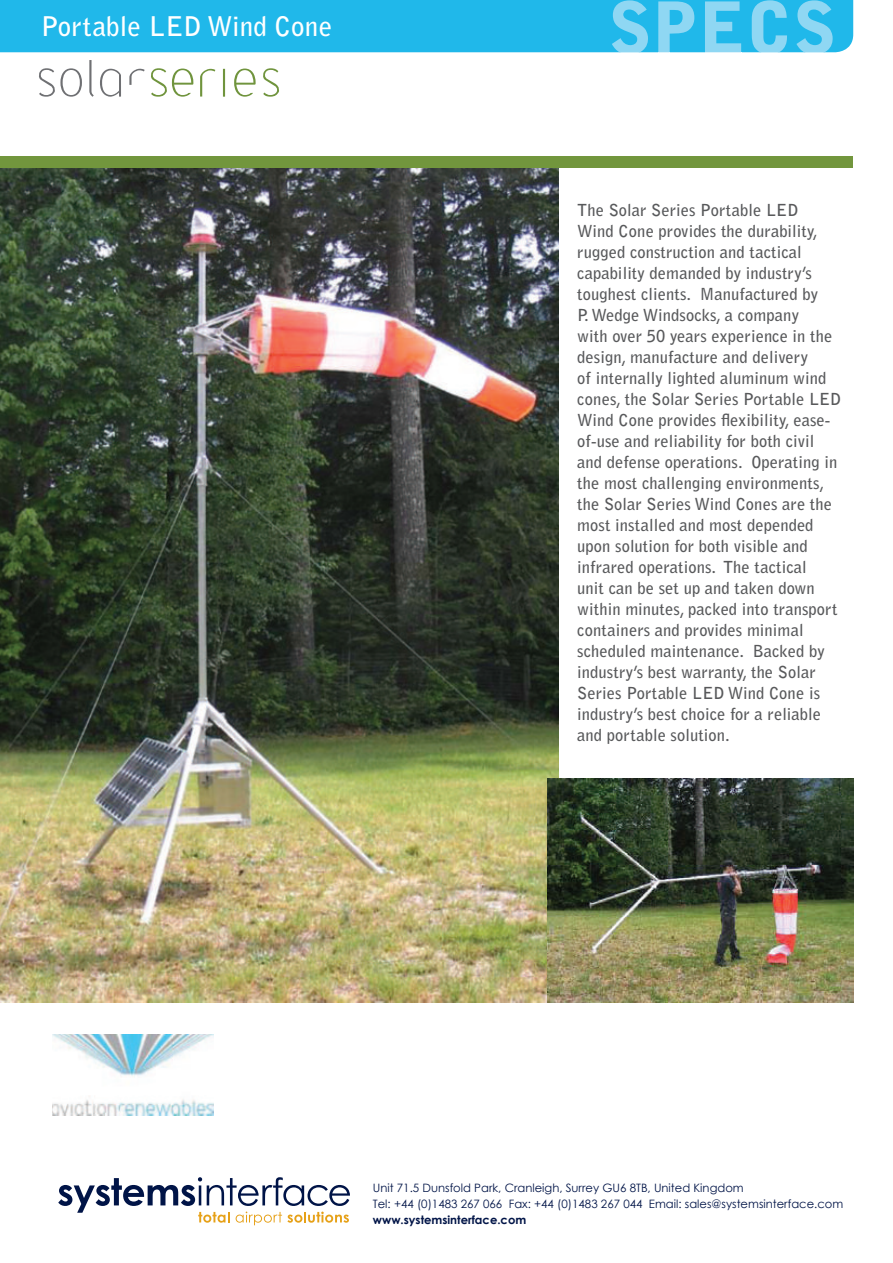
<style>
.page{position:relative;width:893px;height:1263px;background:#fff}
.page>*{position:absolute;margin:0;border:0;box-sizing:border-box;transform-origin:0 0}
.t1{font:700 27px "Bell Gothic Std";letter-spacing:.005em;color:#fff}
.t2{font:700 16.5px/21px "Bell Gothic Std";letter-spacing:.005em;color:#58595b}
.t3{font:11.55px/15.6px "Century Gothic";color:#001447}
.t4{font:700 11.55px "Century Gothic";color:#001447}
</style>
<div class="page">
<img style="left:52px;top:1035px;width:161px;height:80px">
<img style="left:0;top:167px;width:559px;height:835px">
<svg style="left:39px;top:68px;width:43px;height:28px"></svg>
<svg style="left:89px;top:60px;width:5px;height:36px"></svg>
<svg style="left:100px;top:69px;width:21px;height:27px"></svg>
<svg style="left:200px;top:69px;width:15px;height:27px"></svg>
<svg style="left:129px;top:68px;width:64px;height:28px"></svg>
<hr style="left:223px;top:69px;width:2px;height:27px;background:#70943d">
<svg style="left:234px;top:69px;width:22px;height:27px"></svg>
<svg style="left:263px;top:68px;width:16px;height:28px"></svg>
<div style="left:0;top:156px;width:853px;height:11px;background:#72963d"></div>
<svg style="left:0;top:0;width:853px;height:53px;background:#30bceb"></svg>
<img style="left:547px;top:779px;width:306px;height:223px">
<svg style="left:58px;top:1177px;width:292px;height:48px"></svg>
<h1 class="t1" style="left:41px;top:16px;width:293px">Portable LED Wind Cone</h1>
<p class="t2" style="left:577px;top:201px;width:265px">The Solar Series Portable LED<br>Wind Cone provides the durability, rugged construction and tactical capability demanded by industry’s toughest clients. Manufactured by<br>P. Wedge Windsocks, a company<br>with over 50 years experience in the design, manufacture and delivery<br>of internally lighted aluminum wind cones, the Solar Series Portable LED Wind Cone provides flexibility, ease&shy;of-use and reliability for both civil and defense operations. Operating in the most challenging environments, the Solar Series Wind Cones are the most installed and most depended upon solution for both visible and infrared operations. The tactical<br>unit can be set up and taken down within minutes, packed into transport containers and provides minimal scheduled maintenance. Backed by industry’s best warranty, the Solar Series Portable LED Wind Cone is industry’s best choice for a reliable and portable solution.</p>
<p class="t3" style="left:373px;top:1180px;width:472px">Unit 71.5 Dunsfold Park, Cranleigh, Surrey GU6 8TB, United Kingdom<br>Tel: +44 (0)1483 267 066 Fax: +44 (0)1483 267 044 Email: sales@systemsinterface.com</p>
<p class="t4" style="left:373px;top:1212px;width:155px">www.systemsinterface.com</p>
</div>
